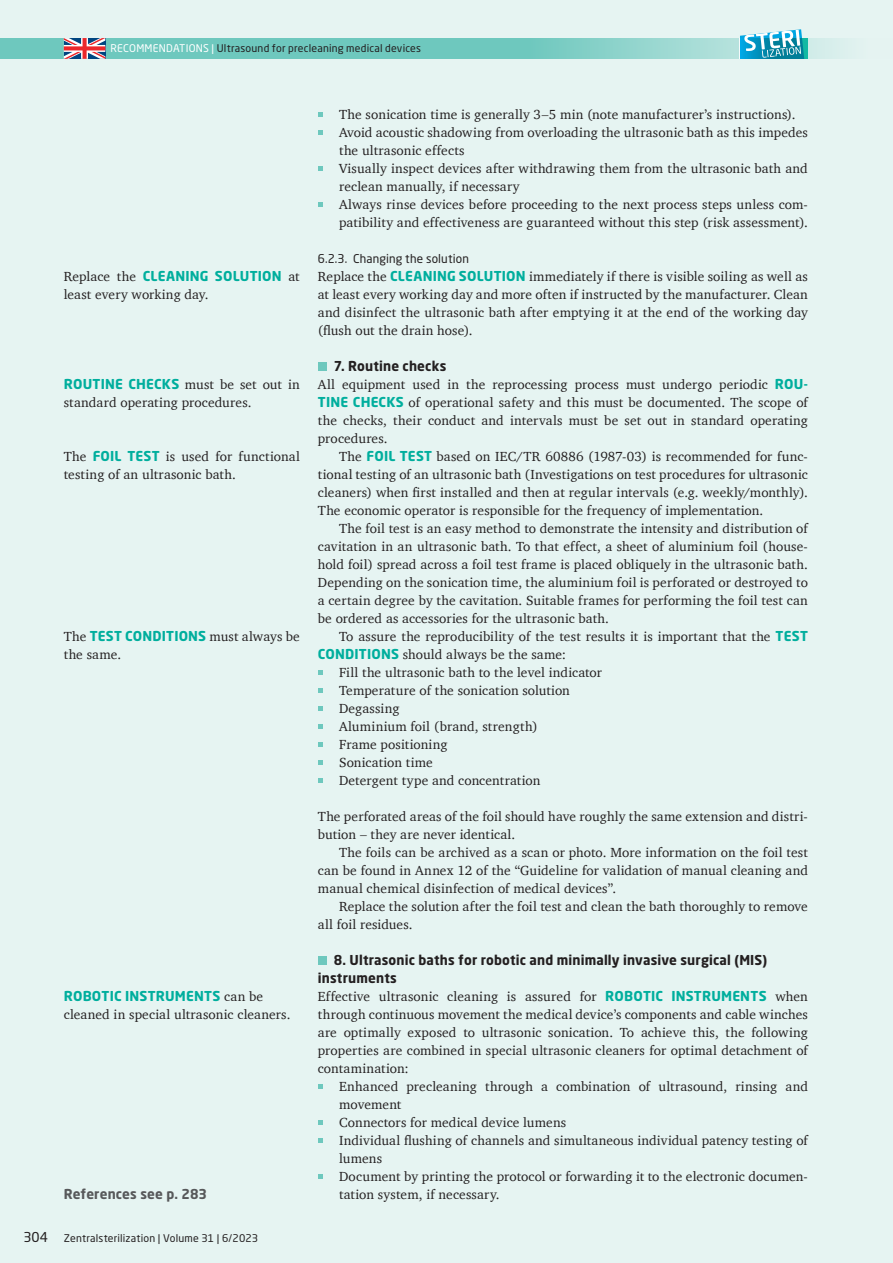
<style>
.page{position:relative;width:893px;height:1263px;background:#e6f4f2}
.page>*{position:absolute;margin:0;border:0;box-sizing:border-box;transform-origin:0 0}
.ZT-04__FL-GB{font:13.5px/18px "Charter";letter-spacing:.01em;color:#231f20}
.ZT-04__FL-Einzug-GB{font:13.5px/18px "Charter";letter-spacing:.01em;color:#231f20;text-align:justify}
.ZT-04__FL-Aufzählung-GB{font:13.5px/18px "Charter";letter-spacing:.01em;color:#231f20}
.ZT-03__SL-GB{font:700 13.5px/18px "Neo Sans Pro";letter-spacing:.015em;color:#231f20}
.ZT-03__SL-GB-2{font:700 13.5px "Neo Sans Pro";letter-spacing:.01em;color:#57585a}
.ZT-04__FL-GB-2{font:700 13.5px "Neo Sans Pro";letter-spacing:.01em;color:#231f20}
.t1{font:13.5px "Neo Sans Pro";color:#231f20}
.ZT-03__SL-klein-2-GB{font:12px "Neo Sans Pro";letter-spacing:.015em;color:#231f20}
.t2{font:10.5px "Neo Sans Pro";letter-spacing:.015em;color:#231f20}
.s1{color:#fff}
.s2{font-family:"Neo Sans Pro";font-weight:700;color:#00ae9d}
</style>
<div class="page">
<svg style="left:0;top:38px;width:843px;height:21px;fill:#6ec8be"></svg>
<svg style="left:64px;top:38px;width:41px;height:21px"></svg>
<svg style="left:740px;top:29px;width:71px;height:30px"></svg>
<svg style="left:318px;top:112px;width:4px;height:5px"></svg>
<svg style="left:318px;top:130px;width:4px;height:5px"></svg>
<svg style="left:318px;top:166px;width:4px;height:5px"></svg>
<svg style="left:318px;top:202px;width:4px;height:5px"></svg>
<div style="left:318px;top:363px;width:8px;height:8px;background:#6ec8be"></div>
<svg style="left:318px;top:670px;width:4px;height:5px"></svg>
<svg style="left:318px;top:688px;width:4px;height:5px"></svg>
<svg style="left:318px;top:706px;width:4px;height:5px"></svg>
<svg style="left:318px;top:724px;width:4px;height:5px"></svg>
<svg style="left:318px;top:742px;width:4px;height:5px"></svg>
<svg style="left:318px;top:760px;width:4px;height:5px"></svg>
<svg style="left:318px;top:778px;width:4px;height:5px"></svg>
<div style="left:318px;top:957px;width:8px;height:8px;background:#6ec8be"></div>
<svg style="left:318px;top:1084px;width:4px;height:5px"></svg>
<svg style="left:318px;top:1120px;width:4px;height:5px"></svg>
<svg style="left:318px;top:1138px;width:4px;height:5px"></svg>
<svg style="left:318px;top:1174px;width:4px;height:5px"></svg>
<p class="t2" style="left:111px;top:42px;width:312px"><span class="s1">RECOMMENDATIONS |</span> Ultrasound for precleaning medical devices</p>
<p class="ZT-04__FL-GB" style="left:64px;top:267px;width:238px">Replace the <span class="s2">CLEANING SOLUTION</span> at least every working day.</p>
<p class="ZT-04__FL-GB" style="left:64px;top:375px;width:238px"><span class="s2">ROUTINE CHECKS</span> must be set out in standard operating procedures.</p>
<p class="ZT-04__FL-GB" style="left:64px;top:447px;width:238px">The <span class="s2">FOIL TEST</span> is used for functional testing of an ultrasonic bath.</p>
<p class="ZT-04__FL-GB" style="left:64px;top:627px;width:238px">The <span class="s2">TEST CONDITIONS</span> must always be the same.</p>
<p class="ZT-04__FL-GB" style="left:64px;top:987px;width:228px"><span class="s2">ROBOTIC INSTRUMENTS</span> can be cleaned in special ultrasonic cleaners.</p>
<p class="t1" style="left:23px;top:1228px;width:26px">304</p>
<p class="ZT-03__SL-GB-2" style="left:64px;top:1185px;width:145px">References see p. 283</p>
<p class="t2" style="left:64px;top:1231px;width:196px">Zentralsterilization | Volume 31 | 6/2023</p>
<p class="ZT-04__FL-Aufzählung-GB" style="left:339px;top:105px;width:458px">The sonication time is generally 3–5 min (note manufacturer’s instructions).</p>
<p class="ZT-04__FL-Aufzählung-GB" style="left:339px;top:123px;width:470px">Avoid acoustic shadowing from overloading the ultrasonic bath as this impedes the ultrasonic effects</p>
<p class="ZT-04__FL-Aufzählung-GB" style="left:339px;top:159px;width:470px">Visually inspect devices after withdrawing them from the ultrasonic bath and reclean manually, if necessary</p>
<p class="ZT-04__FL-Aufzählung-GB" style="left:339px;top:195px;width:470px">Always rinse devices before proceeding to the next process steps unless com&shy;patibility and effectiveness are guaranteed without this step (risk assessment).</p>
<p class="ZT-03__SL-klein-2-GB" style="left:318px;top:251px;width:153px">6.2.3. Changing the solution</p>
<p class="ZT-04__FL-GB" style="left:318px;top:267px;width:492px;text-align:justify">Replace the <span class="s2">CLEANING SOLUTION</span> immediately if there is visible soiling as well as at least every working day and more often if instructed by the manufacturer. Clean and disinfect the ultrasonic bath after emptying it at the end of the working day (flush out the drain hose).</p>
<p class="ZT-04__FL-GB-2" style="left:334px;top:357px;width:114px">7. Routine checks</p>
<p class="ZT-04__FL-GB" style="left:318px;top:375px;width:492px;text-align:justify">All equipment used in the reprocessing process must undergo periodic <span class="s2">ROU-TINE CHECKS</span> of operational safety and this must be documented. The scope of the checks, their conduct and intervals must be set out in standard operating procedures.</p>
<p class="ZT-04__FL-Einzug-GB" style="left:318px;top:447px;width:492px;text-indent:21px">The <span class="s2">FOIL TEST</span> based on IEC/TR 60886 (1987-03) is recommended for func&shy;tional testing of an ultrasonic bath (Investigations on test procedures for ultrasonic cleaners) when first installed and then at regular intervals (e.g. weekly/monthly).<br>The economic operator is responsible for the frequency of implementation.</p>
<p class="ZT-04__FL-Einzug-GB" style="left:318px;top:519px;width:492px;text-indent:21px">The foil test is an easy method to demonstrate the intensity and distribution of cavitation in an ultrasonic bath. To that effect, a sheet of aluminium foil (house&shy;hold foil) spread across a foil test frame is placed obliquely in the ultrasonic bath.<br>Depending on the sonication time, the aluminium foil is perforated or destroyed to a certain degree by the cavitation. Suitable frames for performing the foil test can be ordered as accessories for the ultrasonic bath.</p>
<p class="ZT-04__FL-Einzug-GB" style="left:318px;top:627px;width:492px;text-indent:21px">To assure the reproducibility of the test results it is important that the <span class="s2">TEST<br>CONDITIONS</span> should always be the same:</p>
<p class="ZT-04__FL-Aufzählung-GB" style="left:339px;top:663px;width:264px">Fill the ultrasonic bath to the level indicator</p>
<p class="ZT-04__FL-Aufzählung-GB" style="left:339px;top:681px;width:232px">Temperature of the sonication solution</p>
<p class="ZT-04__FL-Aufzählung-GB" style="left:339px;top:699px;width:62px">Degassing</p>
<p class="ZT-04__FL-Aufzählung-GB" style="left:339px;top:717px;width:200px">Aluminium foil (brand, strength)</p>
<p class="ZT-04__FL-Aufzählung-GB" style="left:339px;top:735px;width:110px">Frame positioning</p>
<p class="ZT-04__FL-Aufzählung-GB" style="left:339px;top:753px;width:95px">Sonication time</p>
<p class="ZT-04__FL-Aufzählung-GB" style="left:339px;top:771px;width:203px">Detergent type and concentration</p>
<p class="ZT-04__FL-GB" style="left:318px;top:807px;width:492px">The perforated areas of the foil should have roughly the same extension and distri&shy;bution – they are never identical.</p>
<p class="ZT-04__FL-Einzug-GB" style="left:318px;top:843px;width:492px;text-indent:21px">The foils can be archived as a scan or photo. More information on the foil test can be found in Annex 12 of the “Guideline for validation of manual cleaning and manual chemical disinfection of medical devices”.</p>
<p class="ZT-04__FL-Einzug-GB" style="left:318px;top:897px;width:492px;text-indent:21px">Replace the solution after the foil test and clean the bath thoroughly to remove all foil residues.</p>
<p class="ZT-03__SL-GB" style="left:318px;top:951px;width:451px;text-indent:16px">8. Ultrasonic baths for robotic and minimally invasive surgical (MIS) instruments</p>
<p class="ZT-04__FL-GB" style="left:318px;top:987px;width:492px;text-align:justify">Effective ultrasonic cleaning is assured for <span class="s2">ROBOTIC INSTRUMENTS</span> when through continuous movement the medical device’s components and cable winches are optimally exposed to ultrasonic sonication. To achieve this, the following properties are combined in special ultrasonic cleaners for optimal detachment of contamination:</p>
<p class="ZT-04__FL-Aufzählung-GB" style="left:339px;top:1077px;width:470px">Enhanced precleaning through a combination of ultrasound, rinsing and movement</p>
<p class="ZT-04__FL-Aufzählung-GB" style="left:339px;top:1113px;width:229px">Connectors for medical device lumens</p>
<p class="ZT-04__FL-Aufzählung-GB" style="left:339px;top:1131px;width:470px">Individual flushing of channels and simultaneous individual patency testing of lumens</p>
<p class="ZT-04__FL-Aufzählung-GB" style="left:339px;top:1167px;width:470px">Document by printing the protocol or forwarding it to the electronic documen&shy;tation system, if necessary.</p>
</div>
